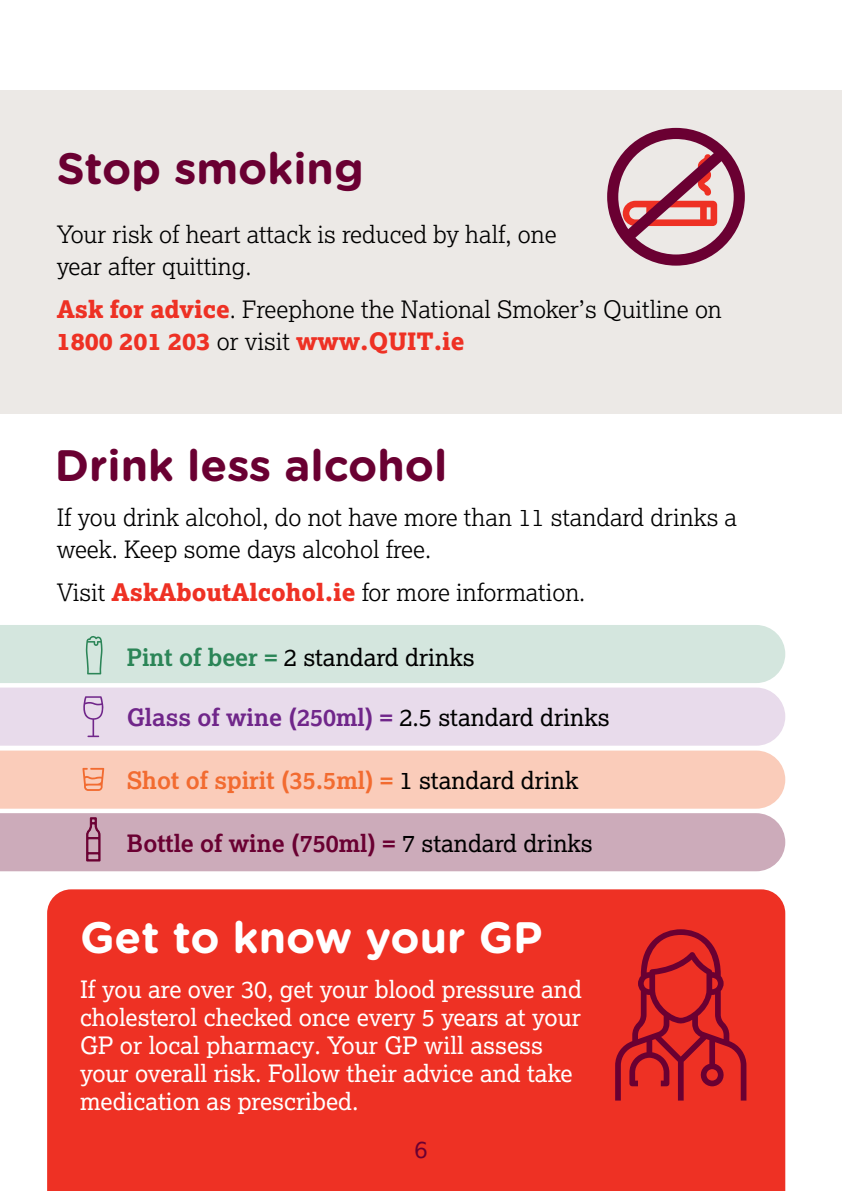
<style>
.page{position:relative;width:842px;height:1191px;background:#fff}
.page>*{position:absolute;margin:0;border:0;box-sizing:border-box;transform-origin:0 0}
.t1{font:700 44px "Gotham Rounded";color:#6a0032}
.t2{font:700 44px "Gotham Rounded";color:#fff}
.t3{font:300 24px/32px "Lexia";color:#000}
.t4{font:24px/28px "Lexia";color:#fff}
.t5{font:700 24px "Lexia";color:#70268a}
.t6{font:700 24px "Lexia";color:#f26b30}
.t7{font:700 24px "Lexia";color:#6a0032}
.t8{font:24px "Lexia";color:#000}
.t9{font:24px "Lexia";color:#6a0032}
.s1{font-weight:800;color:#ee3124}
.s2{font-weight:700;color:#2b8557}
.s3{font-weight:400;color:#000}
</style>
<div class="page">
<div style="left:0;top:91px;width:842px;height:323px;background:#ece9e6"></div>
<div style="left:607px;top:128px;width:138px;height:138px;border:11px solid #6a0032;border-radius:50%"></div>
<svg style="left:611px;top:138px;width:126px;height:115px"></svg>
<div style="left:0;top:687px;width:785px;height:58px;background:#e8dbeb"></div>
<div style="left:0;top:625px;width:785px;height:58px;background:#d4e6de"></div>
<div style="left:0;top:813px;width:785px;height:58px;background:#ccabba"></div>
<div style="left:0;top:750px;width:785px;height:58px;background:#faccba"></div>
<svg style="left:83px;top:696px;width:21px;height:41px"></svg>
<svg style="left:82px;top:768px;width:22px;height:23px"></svg>
<svg style="left:86px;top:817px;width:15px;height:44px"></svg>
<svg style="left:86px;top:636px;width:17px;height:38px"></svg>
<div style="left:47px;top:889px;width:738px;height:302px;background:#ee3124"></div>
<svg style="left:615px;top:929px;width:131px;height:171px;background:#cd2427"></svg>
<h1 class="t1" style="left:57px;top:136px;width:309px">Stop smoking</h1>
<p class="t3" style="left:57px;top:218px;width:502px">Your risk of heart attack is reduced by half, one year after quitting.</p>
<p class="t3" style="left:57px;top:293px;width:667px"><span class="s1">Ask for advice</span>. Freephone the National Smoker’s Quitline on<br><span class="s1">1800 201 203</span> or visit <span class="s1">www.QUIT.ie</span></p>
<h1 class="t1" style="left:55px;top:433px;width:394px">Drink less alcohol</h1>
<p class="t3" style="left:57px;top:500px;width:682px">If you drink alcohol, do not have more than 11 standard drinks a week. Keep some days alcohol free.</p>
<p class="t3" style="left:57px;top:575px;width:530px">Visit <span class="s1">AskAboutAlcohol.ie</span> for more information.</p>
<p class="t8" style="left:127px;top:642px;width:349px"><span class="s2">Pint of beer =</span> 2 standard drinks</p>
<p class="t5" style="left:127px;top:702px;width:484px">Glass of wine (250ml) = <span class="s3">2.5 standard drinks</span></p>
<p class="t6" style="left:127px;top:764px;width:453px">Shot of spirit (35.5ml) = <span class="s3">1 standard drink</span></p>
<p class="t7" style="left:127px;top:828px;width:468px">Bottle of wine (750ml) = <span class="s3">7 standard drinks</span></p>
<h1 class="t2" style="left:80px;top:904px;width:464px">Get to know your GP</h1>
<p class="t4" style="left:80px;top:974px;width:503px">If you are over 30, get your blood pressure and cholesterol checked once every 5 years at your GP or local pharmacy. Your GP will assess your overall risk. Follow their advice and take medication as prescribed.</p>
<p class="t9" style="left:414px;top:1134px;width:15px">6</p>
</div>
